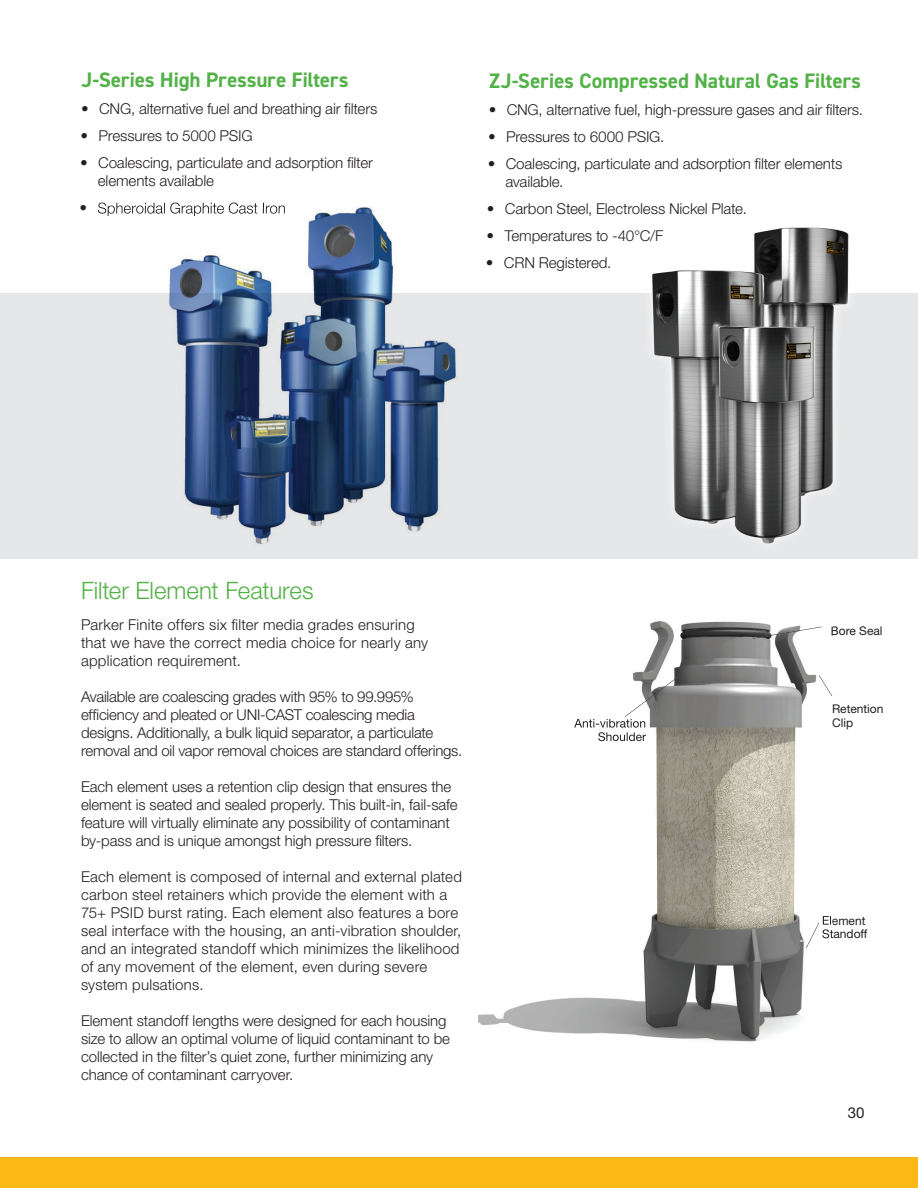
<style>
.page{position:relative;width:918px;height:1188px;background:#fff}
.page>*{position:absolute;margin:0;border:0;box-sizing:border-box;transform-origin:0 0}
.t1{font:300 24px "Helvetica Neue LT Std";letter-spacing:-.005em;color:#53b247}
.t2{font:700 21px "DIN2014";letter-spacing:.005em;color:#53b247}
.t3{font:300 15px/18px "Helvetica Neue LT Std";color:#231f20}
.t4{font:15px "Helvetica Neue LT Std";color:#231f20}
.t5{font:12px/13.5px "Helvetica Neue LT Std";color:#231f20}
</style>
<div class="page">
<div style="left:0;top:1157px;width:918px;height:31px;background:#fcb814"></div>
<div style="left:0;top:293px;width:918px;height:266px;background:#e6e7e9"></div>
<img style="left:478px;top:621px;width:354px;height:421px">
<svg style="left:806px;top:916px;width:26px;height:32px"></svg>
<img style="left:574px;top:719px;width:71px;height:9px">
<img style="left:598px;top:732px;width:48px;height:9px">
<img style="left:753px;top:627px;width:69px;height:12px">
<img style="left:819px;top:675px;width:13px;height:21px">
<img style="left:806px;top:923px;width:13px;height:25px">
<img style="left:625px;top:675px;width:55px;height:42px">
<img style="left:652px;top:293px;width:197px;height:251px">
<img style="left:652px;top:227px;width:197px;height:66px">
<img style="left:100px;top:202px;width:294px;height:91px">
<img style="left:169px;top:293px;width:287px;height:251px">
<img style="left:98px;top:203px;width:187px;height:13px">
<h2 class="t2" style="left:82px;top:66px;width:269px">J-Series High Pressure Filters</h2>
<p class="t3" style="left:81px;top:100px;width:298px">• CNG, alternative fuel and breathing air filters</p>
<p class="t3" style="left:81px;top:127px;width:174px">• Pressures to 5000 PSIG</p>
<p class="t3" style="left:98px;top:154px;width:277px;text-indent:-18px">• Coalescing, particulate and adsorption filter elements available</p>
<h2 class="t2" style="left:489px;top:67px;width:374px">ZJ-Series Compressed Natural Gas Filters</h2>
<p class="t3" style="left:489px;top:100px;width:376px">• CNG, alternative fuel, high-pressure gases and air filters.</p>
<p class="t3" style="left:488px;top:127px;width:178px">• Pressures to 6000 PSIG.</p>
<p class="t3" style="left:505px;top:154px;width:339px;text-indent:-18px">• Coalescing, particulate and adsorption filter elements available.</p>
<p class="t3" style="left:487px;top:199px;width:262px">• Carbon Steel, Electroless Nickel Plate.</p>
<p class="t3" style="left:486px;top:226px;width:178px">• Temperatures to -40°C/F</p>
<p class="t3" style="left:486px;top:253px;width:127px">• CRN Registered.</p>
<h1 class="t1" style="left:81px;top:575px;width:234px">Filter Element Features</h1>
<p class="t3" style="left:81px;top:615px;width:349px">Parker Finite offers six filter media grades ensuring that we have the correct media choice for nearly any application requirement.</p>
<p class="t3" style="left:81px;top:687px;width:383px">Available are coalescing grades with 95% to 99.995% efficiency and pleated or UNI-CAST coalescing media designs. Additionally, a bulk liquid separator, a particulate removal and oil vapor removal choices are standard offerings.</p>
<p class="t3" style="left:81px;top:777px;width:378px">Each element uses a retention clip design that ensures the element is seated and sealed properly. This built-in, fail-safe feature will virtually eliminate any possibility of contaminant by-pass and is unique amongst high pressure filters.</p>
<p class="t3" style="left:81px;top:867px;width:383px">Each element is composed of internal and external plated carbon steel retainers which provide the element with a 75+ PSID burst rating. Each element also features a bore seal interface with the housing, an anti-vibration shoulder, and an integrated standoff which minimizes the likelihood of any movement of the element, even during severe system pulsations.</p>
<p class="t3" style="left:81px;top:1011px;width:371px">Element standoff lengths were designed for each housing size to allow an optimal volume of liquid contaminant to be collected in the filter’s quiet zone, further minimizing any chance of contaminant carryover.</p>
<p class="t5" style="left:831px;top:624px;width:53px">Bore Seal</p>
<p class="t5" style="left:832px;top:702px;width:53px">Retention<br>Clip</p>
<p class="t5" style="left:822px;top:913px;width:47px">Element<br>Standoff</p>
<p class="t4" style="left:848px;top:1103px;width:18px">30</p>
</div>
